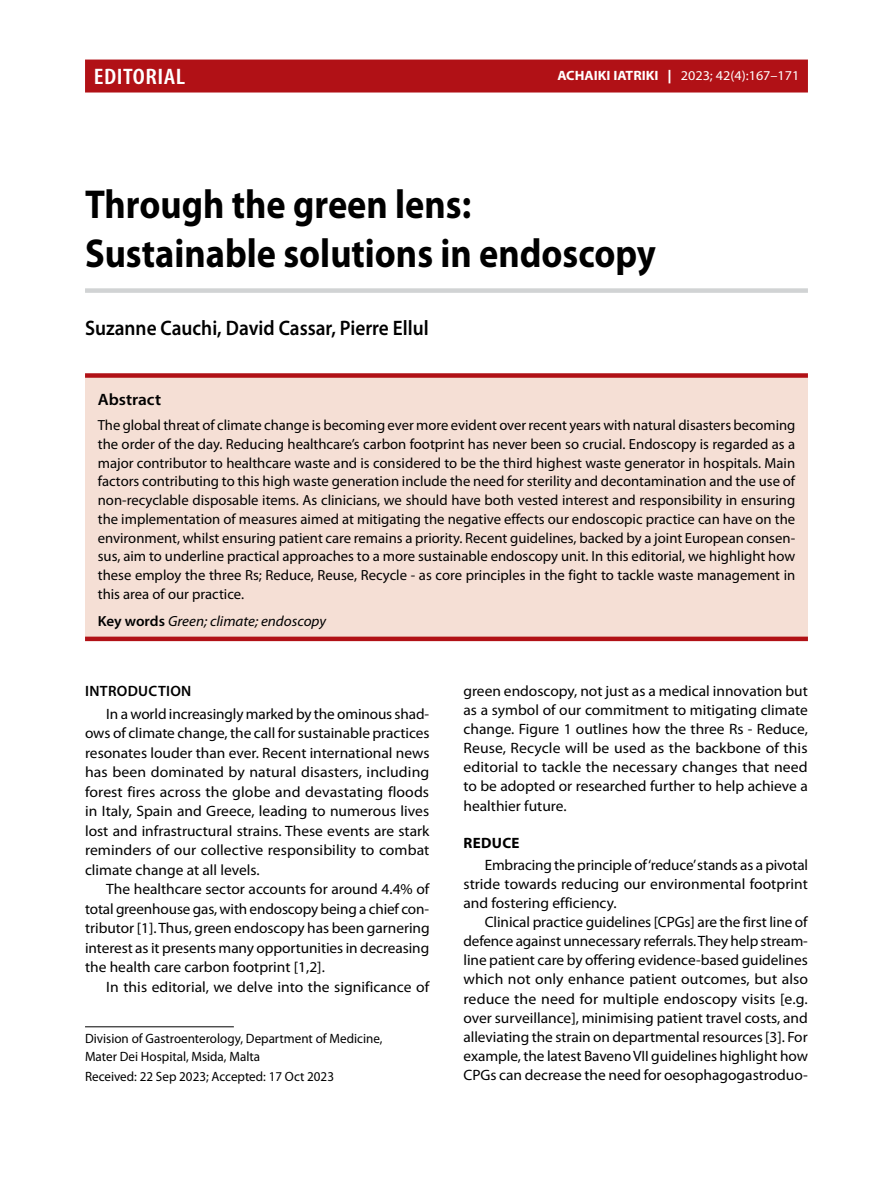
<style>
.page{position:relative;width:893px;height:1191px;background:#fff}
.page>*{position:absolute;margin:0;border:0;box-sizing:border-box;transform-origin:0 0}
.t1{font:700 40.5px/49.5px "Myriad Pro";color:#000;scale:.9 1}
.t2{font:600 condensed 22.5px "Myriad Pro";letter-spacing:.02em;color:#fff;scale:1.15 1}
.t3{font:600 21px "Myriad Pro";color:#000;scale:.92 1}
.t4{font:600 16.5px "Myriad Pro";color:#000;scale:1.05 1}
.t5{font:15px/19.5px "Myriad Pro";color:#000;text-align:justify}
.t6{font:15px "Myriad Pro";color:#000;scale:1.04 1}
.t7{font:600 15px "Myriad Pro";letter-spacing:.02em;color:#000}
.t8{font:700 15px "Myriad Pro";letter-spacing:.02em;color:#000}
.t9{font:14.7px/18.8px "Myriad Pro";color:#000;text-align:justify}
.t10{font:italic 14.7px "Myriad Pro";color:#000}
.t11{font:13.5px/18px "Myriad Pro";color:#000}
.t12{font:13.5px "Myriad Pro";color:#fff;scale:1.05 1}
.s1{font-weight:700}
.s2{font-weight:900}
.s3{font-weight:600;font-style:normal}
</style>
<div class="page">
<div style="left:85px;top:60px;width:723px;height:32px;background:#b11116"></div>
<div style="left:85px;top:288px;width:723px;height:5px;background:#d1d3d4"></div>
<div style="left:85px;top:375px;width:723px;height:264px;background:#f5dfd5"></div>
<div style="left:85px;top:636px;width:723px;height:5px;background:#b11116"></div>
<div style="left:85px;top:373px;width:723px;height:5px;background:#b11116"></div>
<hr style="left:85px;top:1026px;width:149px;height:1px;background:#000">
<h2 class="t2" style="left:94px;top:63px;width:81px">EDITORIAL</h2>
<p class="t12" style="left:557px;top:67px;width:232px"><span class="s1">ACHAIKI IATRIKI</span> <span class="s2">|</span> 2023; 42(4):167–171</p>
<h1 class="t1" style="left:85px;top:178px;width:636px">Through the green lens:<br>Sustainable solutions in endoscopy</h1>
<h3 class="t3" style="left:85px;top:315px;width:375px">Suzanne Cauchi, David Cassar, Pierre Ellul</h3>
<p class="t4" style="left:98px;top:389px;width:62px">Abstract</p>
<p class="t9" style="left:98px;top:415px;width:699px">The global threat of climate change is becoming ever more evident over recent years with natural disasters becoming the order of the day. Reducing healthcare’s carbon footprint has never been so crucial. Endoscopy is regarded as a major contributor to healthcare waste and is considered to be the third highest waste generator in hospitals. Main factors contributing to this high waste generation include the need for sterility and decontamination and the use of non-recyclable disposable items. As clinicians, we should have both vested interest and responsibility in ensuring the implementation of measures aimed at mitigating the negative effects our endoscopic practice can have on the environment, whilst ensuring patient care remains a priority. Recent guidelines, backed by a joint European consen&shy;sus, aim to underline practical approaches to a more sustainable endoscopy unit. In this editorial, we highlight how these employ the three Rs; Reduce, Reuse, Recycle - as core principles in the fight to tackle waste management in this area of our practice.</p>
<p class="t10" style="left:98px;top:612px;width:230px"><span class="s3">Key words</span> Green; climate; endoscopy</p>
<p class="t7" style="left:85px;top:681px;width:108px">Introduction</p>
<p class="t5" style="left:85px;top:703px;width:346px;text-indent:21px">In a world increasingly marked by the ominous shad&shy;ows of climate change, the call for sustainable practices resonates louder than ever. Recent international news has been dominated by natural disasters, including forest fires across the globe and devastating floods in Italy, Spain and Greece, leading to numerous lives lost and infrastructural strains. These events are stark reminders of our collective responsibility to combat climate change at all levels.</p>
<p class="t5" style="left:85px;top:879px;width:346px;text-indent:21px">The healthcare sector accounts for around 4.4% of total greenhouse gas, with endoscopy being a chief con&shy;tributor [1]. Thus, green endoscopy has been garnering interest as it presents many opportunities in decreasing the health care carbon footprint [1,2].</p>
<p class="t6" style="left:106px;top:977px;width:312px">In this editorial, we delve into the significance of</p>
<p class="t11" style="left:85px;top:1029px;width:299px">Division of Gastroenterology, Department of Medicine,<br>Mater Dei Hospital, Msida, Malta</p>
<p class="t11" style="left:85px;top:1067px;width:251px">Received: 22 Sep 2023; Accepted: 17 Oct 2023</p>
<p class="t5" style="left:463px;top:681px;width:346px;line-height:19px">green endoscopy, not just as a medical innovation but as a symbol of our commitment to mitigating climate change. Figure 1 outlines how the three Rs - Reduce, Reuse, Recycle will be used as the backbone of this editorial to tackle the necessary changes that need to be adopted or researched further to help achieve a healthier future.</p>
<p class="t8" style="left:464px;top:833px;width:58px">Reduce</p>
<p class="t5" style="left:463px;top:855px;width:346px;line-height:19px;text-indent:21px">Embracing the principle of ‘reduce’ stands as a pivotal stride towards reducing our environmental footprint and fostering efficiency.</p>
<p class="t5" style="left:463px;top:912px;width:346px;text-indent:21px">Clinical practice guidelines [CPGs] are the first line of defence against unnecessary referrals. They help stream&shy;line patient care by offering evidence-based guidelines which not only enhance patient outcomes, but also reduce the need for multiple endoscopy visits [e.g. over surveillance], minimising patient travel costs, and alleviating the strain on departmental resources [3]. For example, the latest Baveno VII guidelines highlight how CPGs can decrease the need for oesophagogastroduo-</p>
</div>
